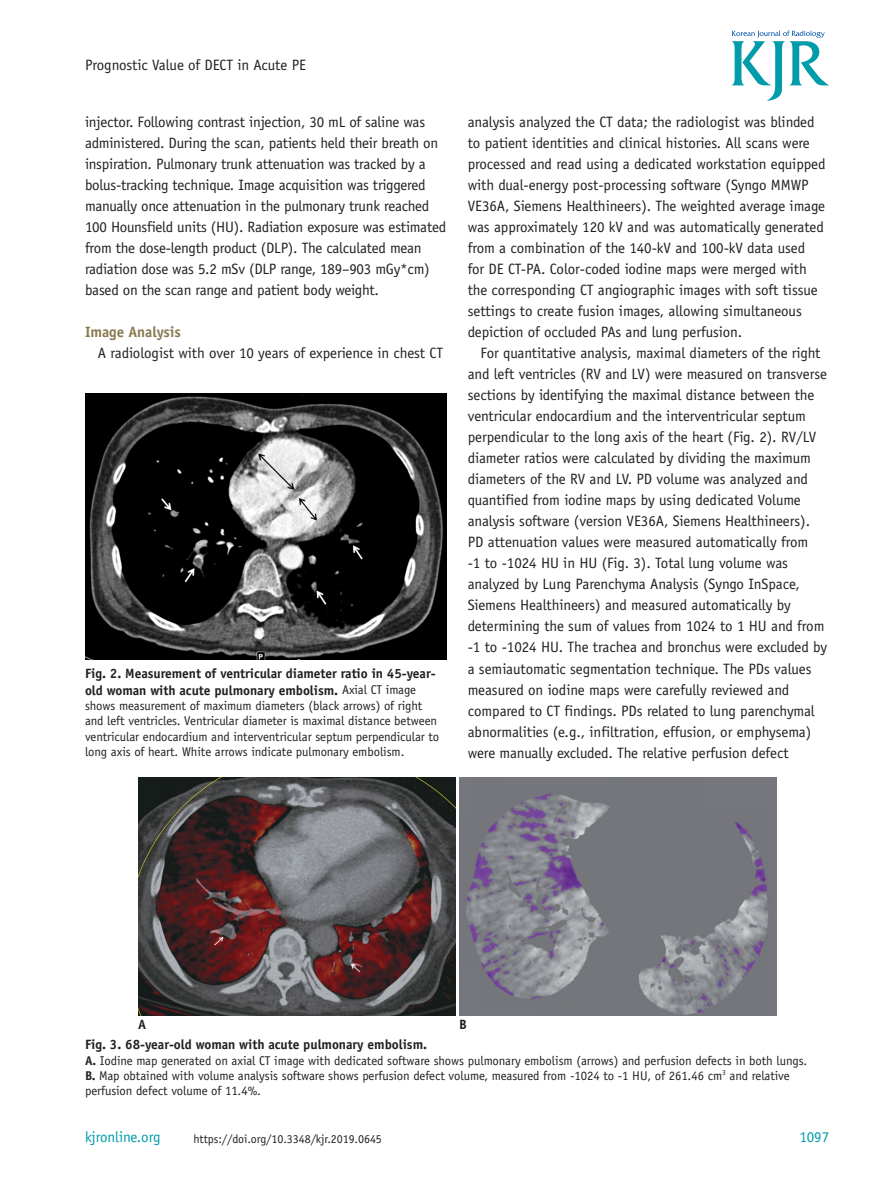
<style>
.page{position:relative;width:893px;height:1191px;background:#fff}
.page>*{position:absolute;margin:0;border:0;box-sizing:border-box;transform-origin:0 0}
.t1{font:15px/21px "Officina Sans Std";letter-spacing:-.005em;color:#231f20}
.t2{font:15px "Officina Sans Std";letter-spacing:-.005em;color:#009caa}
.t3{font:700 15px "Officina Sans Std";letter-spacing:-.005em;color:#887a51}
.t4{font:700 13.5px/16.2px "Officina Sans Std";letter-spacing:-.005em;color:#231f20}
.t5{font:12.75px/15.3px "Officina Sans Std";letter-spacing:-.005em;color:#231f20}
.t6{font:12px "Officina Sans Std";letter-spacing:-.005em;color:#231f20}
.s1{font-weight:400;font-size:12.75px}
.s2{font-weight:700}
</style>
<div class="page">
<svg style="left:732px;top:31px;width:97px;height:70px"></svg>
<img style="left:85px;top:394px;width:361px;height:265px">
<img style="left:138px;top:777px;width:317px;height:238px">
<img style="left:459px;top:777px;width:317px;height:238px">
<p class="t1" style="left:85px;top:54px;width:223px">Prognostic Value of DECT in Acute PE</p>
<p class="t1" style="left:85px;top:112px;width:363px">injector. Following contrast injection, 30 mL of saline was administered. During the scan, patients held their breath on inspiration. Pulmonary trunk attenuation was tracked by a bolus-tracking technique. Image acquisition was triggered manually once attenuation in the pulmonary trunk reached 100 Hounsfield units (HU). Radiation exposure was estimated from the dose-length product (DLP). The calculated mean radiation dose was 5.2 mSv (DLP range, 189–903 mGy*cm) based on the scan range and patient body weight.</p>
<p class="t3" style="left:85px;top:323px;width:97px">Image Analysis</p>
<p class="t1" style="left:98px;top:343px;width:347px">A radiologist with over 10 years of experience in chest CT</p>
<p class="t4" style="left:85px;top:665px;width:352px">Fig. 2. Measurement of ventricular diameter ratio in 45-year&shy;old woman with acute pulmonary embolism. <span class="s1">Axial CT image</span></p>
<p class="t5" style="left:85px;top:698px;width:356px">shows measurement of maximum diameters (black arrows) of right and left ventricles. Ventricular diameter is maximal distance between ventricular endocardium and interventricular septum perpendicular to long axis of heart. White arrows indicate pulmonary embolism.</p>
<p class="t1" style="left:468px;top:112px;width:359px">analysis analyzed the CT data; the radiologist was blinded to patient identities and clinical histories. All scans were processed and read using a dedicated workstation equipped with dual-energy post-processing software (Syngo MMWP VE36A, Siemens Healthineers). The weighted average image was approximately 120 kV and was automatically generated from a combination of the 140-kV and 100-kV data used<br>for DE CT-PA. Color-coded iodine maps were merged with the corresponding CT angiographic images with soft tissue settings to create fusion images, allowing simultaneous depiction of occluded PAs and lung perfusion.</p>
<p class="t1" style="left:468px;top:343px;width:361px;text-indent:13px">For quantitative analysis, maximal diameters of the right and left ventricles (RV and LV) were measured on transverse sections by identifying the maximal distance between the ventricular endocardium and the interventricular septum perpendicular to the long axis of the heart (Fig. 2). RV/LV diameter ratios were calculated by dividing the maximum diameters of the RV and LV. PD volume was analyzed and quantified from iodine maps by using dedicated Volume analysis software (version VE36A, Siemens Healthineers).<br>PD attenuation values were measured automatically from<br>-1 to -1024 HU in HU (Fig. 3). Total lung volume was analyzed by Lung Parenchyma Analysis (Syngo InSpace, Siemens Healthineers) and measured automatically by determining the sum of values from 1024 to 1 HU and from -1 to -1024 HU. The trachea and bronchus were excluded by a semiautomatic segmentation technique. The PDs values measured on iodine maps were carefully reviewed and compared to CT findings. PDs related to lung parenchymal abnormalities (e.g., infiltration, effusion, or emphysema) were manually excluded. The relative perfusion defect</p>
<p class="t4" style="left:138px;top:1016px;width:10px">A</p>
<p class="t4" style="left:459px;top:1016px;width:9px">B</p>
<p class="t4" style="left:85px;top:1036px;width:344px">Fig. 3. 68-year-old woman with acute pulmonary embolism.</p>
<p class="t5" style="left:85px;top:1052px;width:724px"><span class="s2">A.</span> Iodine map generated on axial CT image with dedicated software shows pulmonary embolism (arrows) and perfusion defects in both lungs.<br><span class="s2">B.</span> Map obtained with volume analysis software shows perfusion defect volume, measured from -1024 to -1 HU, of 261.46 cm<sup>3</sup> and relative perfusion defect volume of 11.4%.</p>
<p class="t2" style="left:85px;top:1128px;width:77px">kjronline.org</p>
<p class="t6" style="left:194px;top:1132px;width:190px">https://doi.org/10.3348/kjr.2019.0645</p>
<p class="t2" style="left:799px;top:1128px;width:31px">1097</p>
</div>
